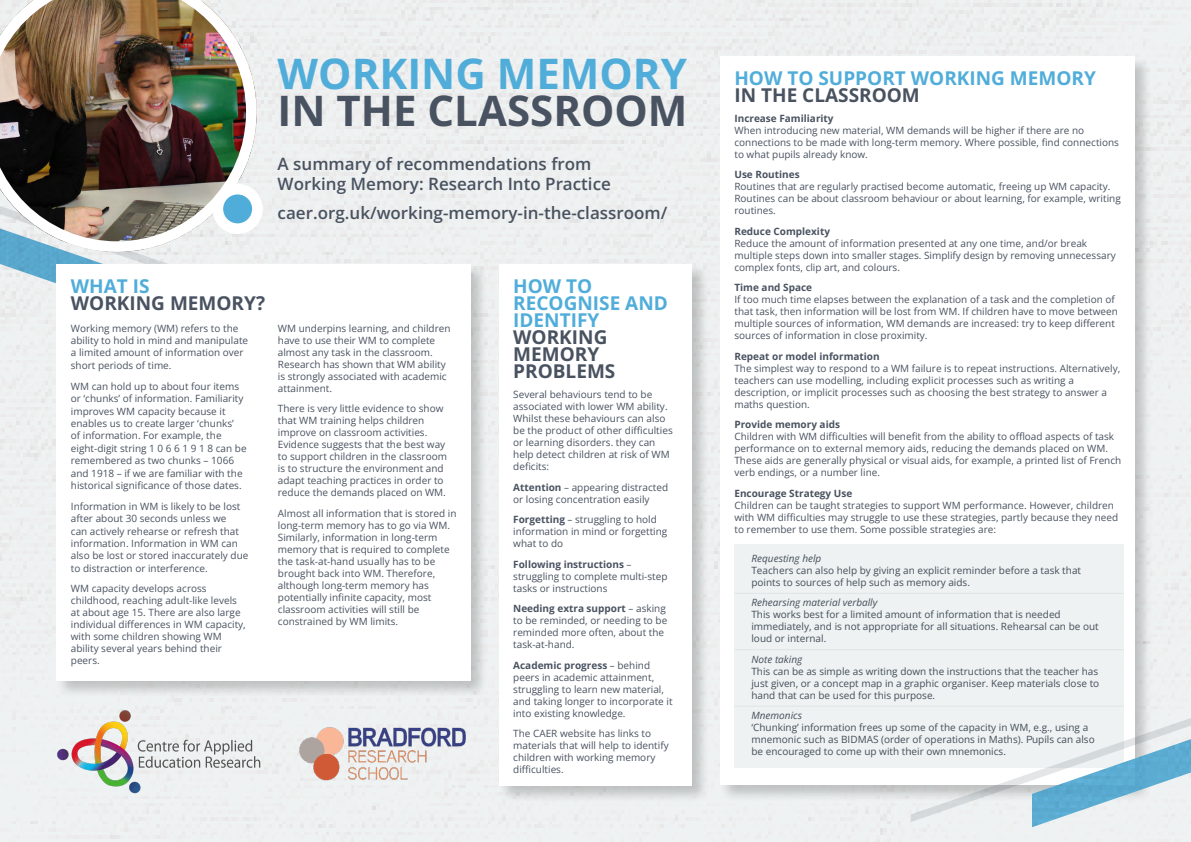
<style>
.page{position:relative;width:1191px;height:842px;background:#fff}
.page>*{position:absolute;margin:0;border:0;box-sizing:border-box;transform-origin:0 0}
.t1{font:700 42px "Open Sans";color:#495260}
.t2{font:700 42px "Open Sans";color:#50adda}
.t3{font:700 19px/17px "Open Sans";color:#50adda}
.t4{font:700 19px/17px "Open Sans";color:#495260}
.t5{font:600 17px/20.4px "Open Sans";color:#495260}
.t6{font:10px/12px "Open Sans";color:#495260}
.t7{font:700 10px "Open Sans";color:#495260}
.t8{font:italic 10px "Open Sans";color:#495260}
.s1{font-style:inherit}
.s2{font-weight:700}
</style>
<div class="page">
<div style="left:170px;top:203px;width:129px;height:60px;background:#eef0f0"></div>
<img style="left:0;top:252px;width:170px;height:70px">
<img style="left:0;top:0;width:257px;height:252px">
<div style="left:218px;top:189px;width:39px;height:40px;background:#50adda;border-radius:50%"></div>
<div style="left:212px;top:184px;width:51px;height:50px;border:11px solid #fff;border-radius:50%"></div>
<div style="left:55px;top:263px;width:433px;height:435px;background:#000;opacity:.2"></div>
<div style="left:57px;top:264px;width:414px;height:417px;background:#fff"></div>
<div style="left:498px;top:263px;width:211px;height:540px;background:#000;opacity:.2"></div>
<div style="left:499px;top:264px;width:193px;height:521px;background:#fff"></div>
<div style="left:719px;top:55px;width:432px;height:748px;background:#000;opacity:.2"></div>
<div style="left:720px;top:57px;width:414px;height:728px;background:#fff"></div>
<div style="left:734px;top:544px;width:389px;height:223px;background:#eef2f2"></div>
<svg style="left:910px;top:715px;width:281px;height:112px"></svg>
<img style="left:1032px;top:739px;width:159px;height:88px">
<img style="left:48px;top:706px;width:227px;height:95px">
<img style="left:293px;top:724px;width:178px;height:59px">
<h1 class="t2" style="left:278px;top:45px;width:411px">WORKING MEMORY</h1>
<h1 class="t1" style="left:278px;top:82px;width:411px">IN THE CLASSROOM</h1>
<h3 class="t5" style="left:278px;top:153px;width:335px">A summary of recommendations from<br>Working Memory: <span class="s1">Research Into Practice</span></h3>
<h3 class="t5" style="left:278px;top:202px;width:391px">caer.org.uk/working-memory-in-the-classroom/</h3>
<h2 class="t3" style="left:71px;top:277px;width:80px">WHAT IS</h2>
<h2 class="t4" style="left:71px;top:294px;width:196px">WORKING MEMORY?</h2>
<p class="t6" style="left:71px;top:322px;width:179px;line-height:12.4px">Working memory (WM) refers to the ability to hold in mind and manipulate a limited amount of information over short periods of time.</p>
<p class="t6" style="left:71px;top:380px;width:177px;line-height:12.4px">WM can hold up to about four items or ‘chunks’ of information. Familiarity improves WM capacity because it enables us to create larger ‘chunks’<br>of information. For example, the eight-digit string 1 0 6 6 1 9 1 8 can be remembered as two chunks – 1066 and 1918 – if we are familiar with the historical significance of those dates.</p>
<p class="t6" style="left:71px;top:500px;width:179px;line-height:12.4px">Information in WM is likely to be lost after about 30 seconds unless we<br>can actively rehearse or refresh that information. Information in WM can also be lost or stored inaccurately due to distraction or interference.</p>
<p class="t6" style="left:71px;top:582px;width:176px">WM capacity develops across childhood, reaching adult-like levels at about age 15. There are also large individual differences in WM capacity, with some children showing WM ability several years behind their peers.</p>
<p class="t6" style="left:278px;top:322px;width:174px">WM underpins learning, and children have to use their WM to complete almost any task in the classroom.<br>Research has shown that WM ability is strongly associated with academic attainment.</p>
<p class="t6" style="left:278px;top:402px;width:171px">There is very little evidence to show that WM training helps children improve on classroom activities.<br>Evidence suggests that the best way to support children in the classroom is to structure the environment and adapt teaching practices in order to reduce the demands placed on WM.</p>
<p class="t6" style="left:278px;top:507px;width:180px">Almost all information that is stored in long-term memory has to go via WM.<br>Similarly, information in long-term memory that is required to complete the task-at-hand usually has to be brought back into WM. Therefore, although long-term memory has potentially infinite capacity, most classroom activities will still be constrained by WM limits.</p>
<h2 class="t3" style="left:513px;top:277px;width:156px">HOW TO<br>RECOGNISE AND<br>IDENTIFY</h2>
<h2 class="t4" style="left:513px;top:328px;width:104px">WORKING<br>MEMORY<br>PROBLEMS</h2>
<p class="t6" style="left:513px;top:388px;width:161px">Several behaviours tend to be associated with lower WM ability.<br>Whilst these behaviours can also be the product of other difficulties or learning disorders. they can help detect children at risk of WM deficits:</p>
<p class="t6" style="left:513px;top:481px;width:156px"><span class="s2">Attention</span> – appearing distracted or losing concentration easily</p>
<p class="t6" style="left:513px;top:513px;width:156px"><span class="s2">Forgetting</span> – struggling to hold information in mind or forgetting what to do</p>
<p class="t6" style="left:513px;top:558px;width:156px"><span class="s2">Following instructions</span> – struggling to complete multi-step tasks or instructions</p>
<p class="t6" style="left:513px;top:602px;width:155px"><span class="s2">Needing extra support</span> – asking to be reminded, or needing to be reminded more often, about the task-at-hand.</p>
<p class="t6" style="left:513px;top:659px;width:161px"><span class="s2">Academic progress</span> – behind peers in academic attainment, struggling to learn new material, and taking longer to incorporate it into existing knowledge.</p>
<p class="t6" style="left:513px;top:727px;width:157px">The CAER website has links to materials that will help to identify children with working memory difficulties.</p>
<h2 class="t3" style="left:734px;top:70px;width:363px">HOW TO SUPPORT WORKING MEMORY</h2>
<h2 class="t4" style="left:734px;top:87px;width:187px">IN THE CLASSROOM</h2>
<p class="t7" style="left:734px;top:111px;width:101px">Increase Familiarity</p>
<p class="t6" style="left:734px;top:124px;width:386px">When introducing new material, WM demands will be higher if there are no connections to be made with long-term memory. Where possible, find connections to what pupils already know.</p>
<p class="t7" style="left:734px;top:168px;width:67px">Use Routines</p>
<p class="t6" style="left:734px;top:180px;width:388px">Routines that are regularly practised become automatic, freeing up WM capacity.<br>Routines can be about classroom behaviour or about learning, for example, writing routines.</p>
<p class="t7" style="left:734px;top:224px;width:97px">Reduce Complexity</p>
<p class="t6" style="left:734px;top:237px;width:383px">Reduce the amount of information presented at any one time, and/or break multiple steps down into smaller stages. Simplify design by removing unnecessary complex fonts, clip art, and colours.</p>
<p class="t7" style="left:734px;top:281px;width:79px">Time and Space</p>
<p class="t6" style="left:734px;top:293px;width:385px">If too much time elapses between the explanation of a task and the completion of that task, then information will be lost from WM. If children have to move between multiple sources of information, WM demands are increased: try to keep different sources of information in close proximity.</p>
<p class="t7" style="left:734px;top:349px;width:147px">Repeat or model information</p>
<p class="t6" style="left:734px;top:362px;width:387px">The simplest way to respond to a WM failure is to repeat instructions. Alternatively, teachers can use modelling, including explicit processes such as writing a description, or implicit processes such as choosing the best strategy to answer a maths question.</p>
<p class="t7" style="left:734px;top:418px;width:107px">Provide memory aids</p>
<p class="t6" style="left:734px;top:430px;width:388px">Children with WM difficulties will benefit from the ability to offload aspects of task performance on to external memory aids, reducing the demands placed on WM.<br>These aids are generally physical or visual aids, for example, a printed list of French verb endings, or a number line.</p>
<p class="t7" style="left:734px;top:486px;width:119px">Encourage Strategy Use</p>
<p class="t6" style="left:734px;top:499px;width:385px">Children can be taught strategies to support WM performance. However, children with WM difficulties may struggle to use these strategies, partly because they need to remember to use them. Some possible strategies are:</p>
<p class="t8" style="left:751px;top:551px;width:71px">Requesting help</p>
<p class="t6" style="left:751px;top:564px;width:331px">Teachers can also help by giving an explicit reminder before a task that points to sources of help such as memory aids.</p>
<p class="t8" style="left:751px;top:596px;width:127px">Rehearsing material verbally</p>
<p class="t6" style="left:751px;top:608px;width:349px">This works best for a limited amount of information that is needed immediately, and is not appropriate for all situations. Rehearsal can be out loud or internal.</p>
<p class="t8" style="left:751px;top:652px;width:52px">Note taking</p>
<p class="t6" style="left:751px;top:665px;width:349px;text-align:justify">This can be as simple as writing down the instructions that the teacher has just given, or a concept map in a graphic organiser. Keep materials close to hand that can be used for this purpose.</p>
<p class="t8" style="left:751px;top:709px;width:52px">Mnemonics</p>
<p class="t6" style="left:751px;top:721px;width:345px">‘Chunking’ information frees up some of the capacity in WM, e.g., using a mnemonic such as BIDMAS (order of operations in Maths). Pupils can also be encouraged to come up with their own mnemonics.</p>
</div>
